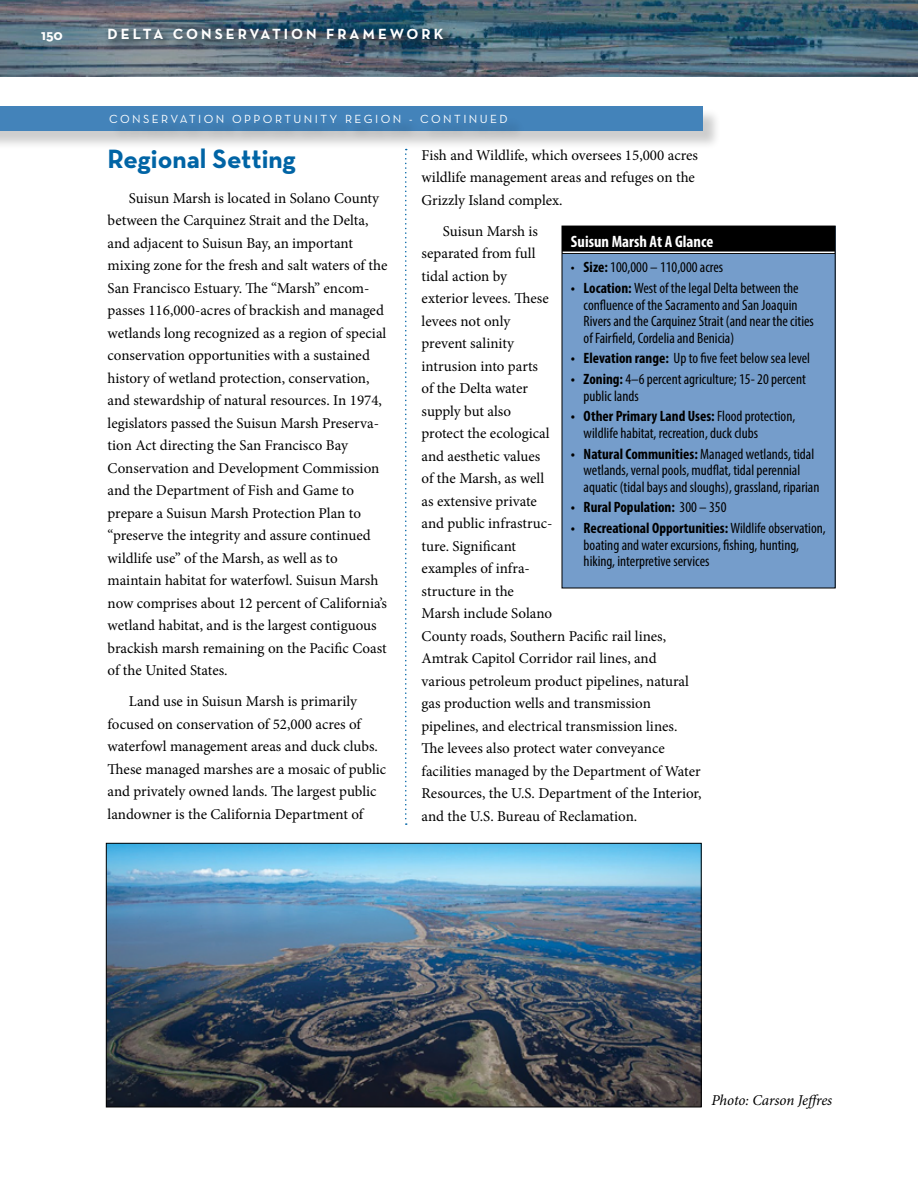
<style>
.page{position:relative;width:918px;height:1188px;background:#fff}
.page>*{position:absolute;margin:0;border:0;box-sizing:border-box;transform-origin:0 0}
.t1{font:700 27px "Neutra Text";color:#0064a5}
.t2{font:700 condensed 16.5px "Myriad Pro";color:#fff}
.t3{font:15px/22.5px "Minion Pro";letter-spacing:-.005em;color:#000}
.t4{font:condensed 15px/16.5px "Myriad Pro";color:#000}
.t5{font:15px "Neutra Text Bold Alt";letter-spacing:.2em;color:#fff}
.t6{font:700 condensed 15px "Myriad Pro";color:#000}
.t7{font:italic 15px "Minion Pro";letter-spacing:-.01em;color:#000}
.t8{font:700 15px "Neutra Text";color:#fff}
.t9{font:12px "Neutra Text";letter-spacing:.2em;color:#fff}
.s1{font-weight:700}
.s2{font-weight:400}
</style>
<div class="page">
<div style="left:562px;top:226px;width:273px;height:362px;background:#759dcb"></div>
<div style="left:562px;top:226px;width:273px;height:28px;background:#000"></div>
<hr style="left:562px;top:252px;width:273px;height:1px;background:#fff">
<div style="left:562px;top:226px;width:274px;height:362px;border:1px solid #000"></div>
<img style="left:108px;top:845px;width:592px;height:260px">
<div style="left:106px;top:843px;width:596px;height:264px;border:1px solid #000"></div>
<img style="left:0;top:0;width:918px;height:76px">
<div style="left:0;top:108px;width:722px;height:42px;background:#000;opacity:.2"></div>
<div style="left:0;top:106px;width:703px;height:25px;background:#4383ba"></div>
<div style="left:111px;top:117px;width:414px;height:24px;background:#000;opacity:.3"></div>
<div style="left:104px;top:24px;width:351px;height:27px;background:#000;opacity:.75"></div>
<svg style="left:405px;top:149px;width:2px;height:676px"></svg>
<p class="t8" style="left:41px;top:25px;width:23px">150</p>
<p class="t5" style="left:108px;top:24px;width:337px">DELTA CONSERVATION FRAMEWORK</p>
<p class="t9" style="left:109px;top:112px;width:400px">CONSERVATION OPPORTUNITY REGION - CONTINUED</p>
<h1 class="t1" style="left:108px;top:142px;width:190px">Regional Setting</h1>
<p class="t3" style="left:108px;top:187px;width:281px;text-indent:21px">Suisun Marsh is located in Solano County between the Carquinez Strait and the Delta, and adjacent to Suisun Bay, an important mixing zone for the fresh and salt waters of the San Francisco Estuary. The “Marsh” encom&shy;passes 116,000-acres of brackish and managed wetlands long recognized as a region of special conservation opportunities with a sustained history of wetland protection, conservation, and stewardship of natural resources. In 1974, legislators passed the Suisun Marsh Preserva&shy;tion Act directing the San Francisco Bay Conservation and Development Commission and the Department of Fish and Game to prepare a Suisun Marsh Protection Plan to “preserve the integrity and assure continued wildlife use” of the Marsh, as well as to maintain habitat for waterfowl. Suisun Marsh now comprises about 12 percent of California’s wetland habitat, and is the largest contiguous brackish marsh remaining on the Pacific Coast of the United States.</p>
<p class="t3" style="left:108px;top:691px;width:280px;text-indent:21px">Land use in Suisun Marsh is primarily focused on conservation of 52,000 acres of waterfowl management areas and duck clubs.<br>These managed marshes are a mosaic of public and privately owned lands. The largest public landowner is the California Department of</p>
<p class="t3" style="left:422px;top:144px;width:278px">Fish and Wildlife, which oversees 15,000 acres wildlife management areas and refuges on the<br>Grizzly Island complex.</p>
<p class="t3" style="left:422px;top:220px;width:282px;text-indent:21px">Suisun Marsh is<br>separated from full<br>tidal action by<br>exterior levees. These<br>levees not only<br>prevent salinity<br>intrusion into parts<br>of the Delta water<br>supply but also<br>protect the ecological<br>and aesthetic values<br>of the Marsh, as well<br>as extensive private<br>and public infrastruc-<br>ture. Significant<br>examples of infra-<br>structure in the<br>Marsh include Solano<br>County roads, Southern Pacific rail lines,<br>Amtrak Capitol Corridor rail lines, and various petroleum product pipelines, natural gas production wells and transmission pipelines, and electrical transmission lines.<br>The levees also protect water conveyance facilities managed by the Department of Water<br>Resources, the U.S. Department of the Interior, and the U.S. Bureau of Reclamation.</p>
<p class="t2" style="left:571px;top:232px;width:144px">Suisun Marsh At A Glance</p>
<p class="t4" style="left:571px;top:259px;width:154px">• <span class="s1">Size:</span> 100,000 – 110,000 acres</p>
<p class="t4" style="left:584px;top:280px;width:232px;text-indent:-13px"><span class="s1">• Location:</span> West of the legal Delta between the confluence of the Sacramento and San Joaquin Rivers and the Carquinez Strait (and near the cities of Fairfield, Cordelia and Benicia)</p>
<p class="t4" style="left:571px;top:350px;width:241px"><span class="s1">• Elevation range:</span> Up to five feet below sea level</p>
<p class="t4" style="left:584px;top:371px;width:224px;text-indent:-13px"><span class="s1">• Zoning:</span> 4–6 percent agriculture; 15- 20 percent public lands</p>
<p class="t4" style="left:584px;top:408px;width:213px;text-indent:-13px"><span class="s1">• Other Primary Land Uses:</span> Flood protection, wildlife habitat, recreation, duck clubs</p>
<p class="t4" style="left:584px;top:445px;width:237px;text-indent:-13px"><span class="s1">• Natural Communities:</span> Managed wetlands, tidal wetlands, vernal pools, mudflat, tidal perennial aquatic (tidal bays and sloughs), grassland, riparian</p>
<p class="t6" style="left:571px;top:498px;width:157px">• Rural Population: <span class="s2">300 – 350</span></p>
<p class="t4" style="left:584px;top:520px;width:244px;text-indent:-13px"><span class="s1">• Recreational Opportunities:</span> Wildlife observation, boating and water excursions, fishing, hunting, hiking, interpretive services</p>
<p class="t7" style="left:711px;top:1090px;width:122px">Photo: Carson Jeffres</p>
</div>
